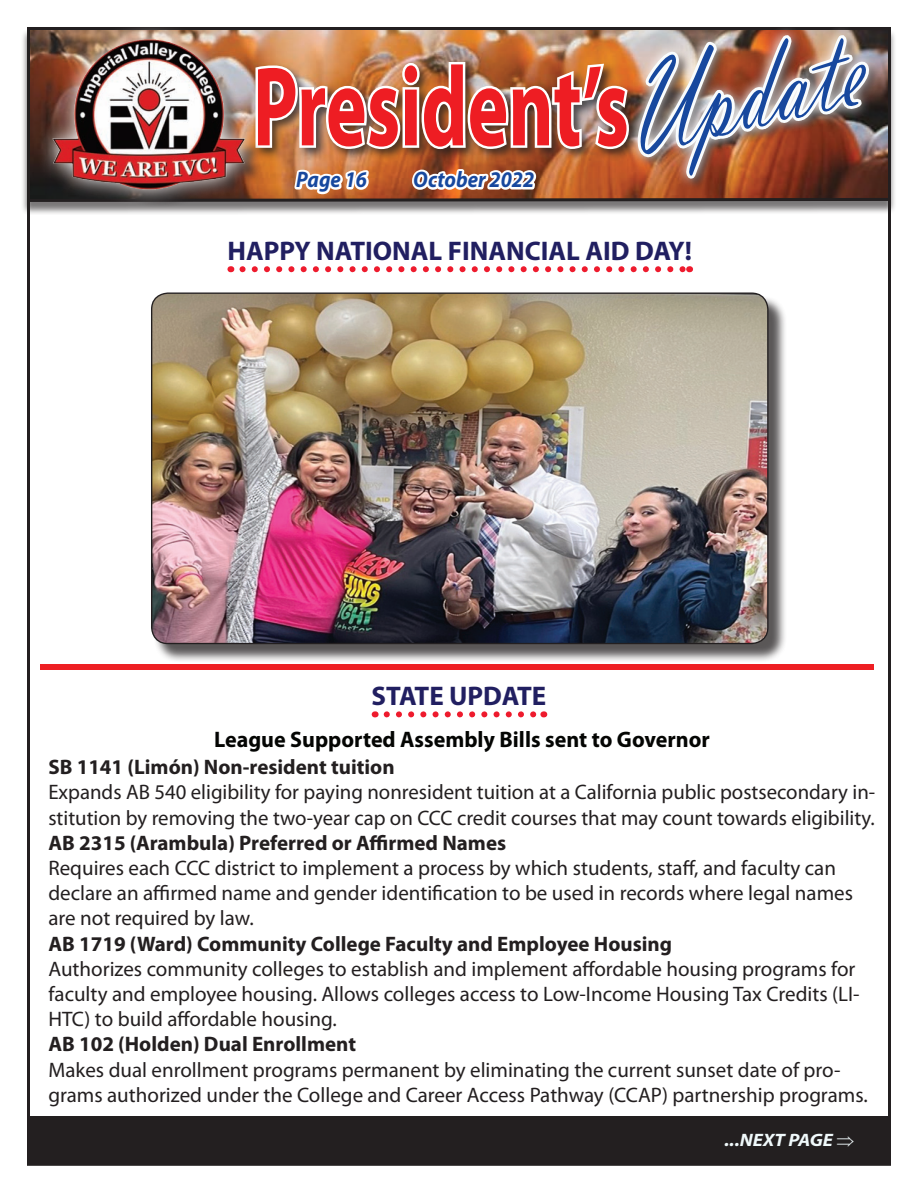
<style>
.page{position:relative;width:918px;height:1188px;background:#fff}
.page>*{position:absolute;margin:0;border:0;box-sizing:border-box;transform-origin:0 0}
.t1{font:136.65px "Vladimir Script";color:#17489e;scale:.75 1}
.t2{font:700 114px "Myriad Pro";color:#ee1d23;scale:.68 1}
.t3{font:700 27px "Myriad Pro";color:#211f61}
.t4{font:700 22.5px "Myriad Pro";color:#040503}
.t5{font:italic 700 22.5px "Myriad Pro";color:#17489e;scale:.92 1}
.t6{font:21px/25.2px "Myriad Pro";color:#231f20}
.t7{font:700 21px "Myriad Pro";color:#231f20}
.t8{font:italic 700 18px "Myriad Pro";color:#f0f9fb;scale:1.09 1}
</style>
<div class="page">
<div style="left:21px;top:28px;width:876px;height:187px;background:#231f20;opacity:.6"></div>
<svg style="left:25px;top:27px;width:867px;height:176px;background:#574c49"></svg>
<svg style="left:603px;top:27px;width:294px;height:174px;background:#6f6664"></svg>
<img style="left:258px;top:27px;width:622px;height:171px">
<div style="left:55px;top:42px;width:207px;height:166px;background:#231f20;opacity:.75"></div>
<img style="left:33px;top:27px;width:225px;height:180px">
<img style="left:53px;top:40px;width:91px;height:109px">
<svg style="left:242px;top:266px;width:441px;height:6px"></svg>
<div style="left:153px;top:295px;width:634px;height:368px;background:#231f20;opacity:.75"></div>
<img style="left:153px;top:294px;width:615px;height:350px">
<svg style="left:387px;top:711px;width:150px;height:6px"></svg>
<div style="left:40px;top:664px;width:834px;height:6px;background:#ee1f23"></div>
<div style="left:28px;top:1118px;width:862px;height:46px;background:#231f20"></div>
<div style="left:27px;top:1116px;width:864px;height:50px;border:3px solid #231f20"></div>
<h1 class="t1" style="left:603px;top:37px;width:328px;rotate:-13deg">Update</h1>
<h2 class="t2" style="left:253px;top:33px;width:555px">President’s</h2>
<p class="t5" style="left:296px;top:165px;width:79px">Page 16</p>
<p class="t5" style="left:413px;top:165px;width:133px">October 2022</p>
<p class="t3" style="left:227px;top:234px;width:466px">HAPPY NATIONAL FINANCIAL AID DAY!</p>
<p class="t3" style="left:372px;top:679px;width:176px">STATE UPDATE</p>
<p class="t4" style="left:214px;top:725px;width:497px">League Supported Assembly Bills sent to Governor</p>
<p class="t7" style="left:48px;top:753px;width:348px">SB 1141 (Limón) Non-resident tuition</p>
<p class="t6" style="left:48px;top:779px;width:828px">Expands AB 540 eligibility for paying nonresident tuition at a California public postsecondary in&shy;stitution by removing the two-year cap on CCC credit courses that may count towards eligibility.</p>
<p class="t7" style="left:48px;top:829px;width:459px">AB 2315 (Arambula) Preferred or Affirmed Names</p>
<p class="t6" style="left:48px;top:855px;width:806px">Requires each CCC district to implement a process by which students, staff, and faculty can declare an affirmed name and gender identification to be used in records where legal names are not required by law.</p>
<p class="t7" style="left:48px;top:930px;width:625px">AB 1719 (Ward) Community College Faculty and Employee Housing</p>
<p class="t6" style="left:48px;top:956px;width:813px">Authorizes community colleges to establish and implement affordable housing programs for faculty and employee housing. Allows colleges access to Low-Income Housing Tax Credits (LI-<br>HTC) to build affordable housing.</p>
<p class="t7" style="left:48px;top:1031px;width:309px">AB 102 (Holden) Dual Enrollment</p>
<p class="t6" style="left:48px;top:1057px;width:821px">Makes dual enrollment programs permanent by eliminating the current sunset date of pro&shy;grams authorized under the College and Career Access Pathway (CCAP) partnership programs.</p>
<p class="t8" style="left:724px;top:1128px;width:121px">...NEXT PAGE ⇒</p>
</div>
